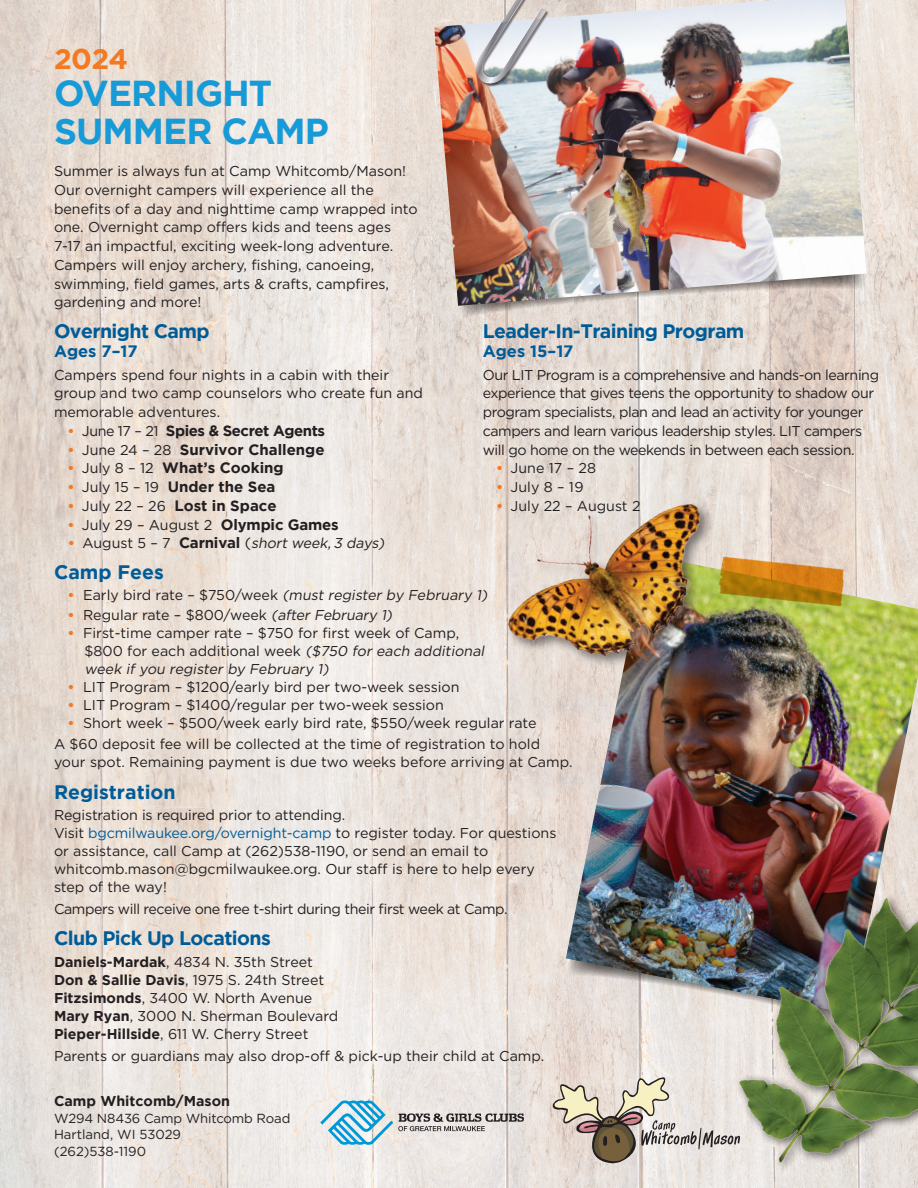
<style>
.page{position:relative;width:918px;height:1188px;background:#fff}
.page>*{position:absolute;margin:0;border:0;box-sizing:border-box;transform-origin:0 0}
.t1{font:700 36px/37.5px "Gotham";letter-spacing:-.025em;color:#179bd8}
.t2{font:700 28.5px "Gotham";color:#f47921}
.t3{font:700 19.5px "Gotham";letter-spacing:-.03em;color:#005c98}
.t4{font:700 19.5px "Gotham";color:#005c98}
.t5{font:700 16.5px "Gotham";color:#005c98}
.t6{font:700 15px "Gotham";color:#231f20}
.t7{font:700 15px "Gotham";letter-spacing:-.03em;color:#231f20}
.t8{font:14.25px/18px "Gotham";color:#231f20}
.t9{font:14.25px/18.8px "Gotham";letter-spacing:-.03em;color:#231f20}
.t10{font:italic 14.25px "Gotham";color:#231f20}
.t11{font:700 14.25px "Gotham";color:#231f20}
.t12{font:13.2px/16.5px "Gotham";letter-spacing:-.01em;color:#231f20}
.s1{font-size:14.25px;color:#f47921}
.s2{font-weight:400;font-size:14.25px}
.s3{font-weight:700;color:#f47921}
.s4{font-weight:700;font-size:15px}
.s5{font-weight:700;font-style:normal;color:#f47921}
.s6{font-style:normal}
.s7{font-weight:700;font-style:normal;font-size:15px}
.s8{font-style:normal;font-size:15px}
.s9{font-style:italic}
.s10{color:#005c98}
.s11{font-weight:700}
</style>
<div class="page">
<img style="left:0;top:0;width:918px;height:1188px">
<svg style="left:458px;top:306px;width:408px;height:15px;background:#dfd5cd"></svg>
<img style="left:434px;top:0;width:432px;height:306px">
<svg style="left:320px;top:1100px;width:204px;height:45px;background:#c1ced2"></svg>
<svg style="left:552px;top:1077px;width:130px;height:89px;background:#c5baad"></svg>
<svg style="left:566px;top:1014px;width:116px;height:14px;background:#e7dfda"></svg>
<img style="left:566px;top:555px;width:352px;height:459px">
<img style="left:461px;top:484px;width:295px;height:245px">
<img style="left:689px;top:490px;width:188px;height:188px">
<img style="left:682px;top:837px;width:236px;height:351px">
<img style="left:435px;top:0;width:413px;height:86px">
<h2 class="t2" style="left:54px;top:42px;width:76px">2024</h2>
<h1 class="t1" style="left:54px;top:74px;width:277px">OVERNIGHT<br>SUMMER CAMP</h1>
<p class="t8" style="left:54px;top:161px;width:365px;line-height:18.8px">Summer is always fun at Camp Whitcomb/Mason!<br>Our overnight campers will experience all the benefits of a day and nighttime camp wrapped into one. Overnight camp offers kids and teens ages 7-17 an impactful, exciting week-long adventure.<br>Campers will enjoy archery, fishing, canoeing, swimming, field games, arts &amp; crafts, campfires, gardening and more!</p>
<h3 class="t3" style="left:54px;top:320px;width:157px">Overnight Camp</h3>
<p class="t5" style="left:54px;top:342px;width:85px">Ages 7–17</p>
<p class="t8" style="left:54px;top:365px;width:371px;line-height:18.8px">Campers spend four nights in a cabin with their group and two camp counselors who create fun and memorable adventures.</p>
<p class="t7" style="left:67px;top:422px;width:259px"><span class="s1">•</span> <span class="s2">June 17 – 21</span> Spies &amp; Secret Agents</p>
<p class="t6" style="left:68px;top:441px;width:259px"><span class="s1">•</span> <span class="s2">June 24 – 28</span> Survivor Challenge</p>
<p class="t6" style="left:68px;top:459px;width:218px"><span class="s1">•</span> <span class="s2">July 8 – 12</span> What’s Cooking</p>
<p class="t6" style="left:67px;top:478px;width:209px"><span class="s1">•</span> <span class="s2">July 15 – 19</span> Under the Sea</p>
<p class="t6" style="left:68px;top:497px;width:211px"><span class="s1">•</span> <span class="s2">July 22 – 26</span> Lost in Space</p>
<p class="t8" style="left:68px;top:515px;width:273px"><span class="s3">•</span> July 29 – August 2 <span class="s4">Olympic Games</span></p>
<p class="t10" style="left:68px;top:534px;width:321px"><span class="s5">•</span> <span class="s6">August 5 – 7</span> <span class="s7">Carnival</span> <span class="s8">(</span>short week,3 days)</p>
<h3 class="t3" style="left:483px;top:320px;width:263px">Leader-In-Training Program</h3>
<p class="t5" style="left:483px;top:342px;width:92px">Ages 15–17</p>
<p class="t9" style="left:483px;top:365px;width:398px">Our LIT Program is a comprehensive and hands-on learning experience that gives teens the opportunity to shadow our program specialists, plan and lead an activity for younger campers and learn various leadership styles. LIT campers will go home on the weekends in between each session.</p>
<p class="t8" style="left:496px;top:459px;width:101px"><span class="s3">•</span> June 17 – 28</p>
<p class="t8" style="left:496px;top:478px;width:89px"><span class="s3">•</span> July 8 – 19</p>
<p class="t8" style="left:496px;top:496px;width:146px"><span class="s3">•</span> July 22 – August 2</p>
<h3 class="t4" style="left:54px;top:561px;width:111px">Camp Fees</h3>
<p class="t10" style="left:68px;top:586px;width:424px"><span class="s5">•</span> <span class="s6">E a r l y b i rd ra t e – $ 7 5 0/we e k</span> (must register by February 1)</p>
<p class="t8" style="left:67px;top:605px;width:329px"><span class="s3">•</span> Regular rate – $800/week <span class="s9">(after February 1)</span></p>
<p class="t8" style="left:85px;top:623px;width:404px;text-indent:-17px"><span class="s3">•</span> First-time camper rate – $750 for first week of Camp, $800 for each additional week <span class="s9">($750 for each additional week if you register by February 1)</span></p>
<p class="t8" style="left:68px;top:677px;width:394px"><span class="s3">•</span> LIT Program – $1200/early bird per two-week session</p>
<p class="t8" style="left:68px;top:695px;width:378px"><span class="s3">•</span> LIT Program – $1400/regular per two-week session</p>
<p class="t8" style="left:54px;top:712px;width:488px;line-height:21.5px;text-align:right"><span class="s3">•</span> Short week – $500/week early bird rate, $550/week regular rate<br>A $60 deposit fee will be collected at the time of registration to hold</p>
<p class="t8" style="left:54px;top:753px;width:520px">your spot. Remaining payment is due two weeks before arriving at Camp.</p>
<h3 class="t4" style="left:54px;top:781px;width:123px">Registration</h3>
<p class="t8" style="left:54px;top:806px;width:504px">Registration is required prior to attending.<br>Visit <span class="s10">bgcmilwaukee.org/overnight-camp</span> to register today. For questions or assistance, call Camp at (262)538-1190, or send an email to whitcomb.mason@bgcmilwaukee.org. Our staff is here to help every step of the way!</p>
<p class="t9" style="left:54px;top:899px;width:455px">Campers will receive one free t-shirt during their first week at Camp.</p>
<h3 class="t3" style="left:54px;top:927px;width:218px">Club Pick Up Locations</h3>
<p class="t8" style="left:54px;top:952px;width:286px"><span class="s11">Daniels-Mardak</span>, 4834 N. 35th Street <span class="s11">Don &amp; Sallie Davis</span>, 1975 S. 24th Street <span class="s11">Fitzsimonds</span>, 3400 W. North Avenue <span class="s11">Mary Ryan</span>, 3000 N. Sherman Boulevard <span class="s11">Pieper-Hillside</span>, 611 W. Cherry Street</p>
<p class="t8" style="left:54px;top:1047px;width:492px">Parents or guardians may also drop-off &amp; pick-up their child at Camp.</p>
<p class="t11" style="left:54px;top:1093px;width:178px">Camp Whitcomb/Mason</p>
<p class="t12" style="left:54px;top:1110px;width:238px">W294 N8436 Camp Whitcomb Road<br>Hartland, WI 53029<br>(262)538-1190</p>
</div>
